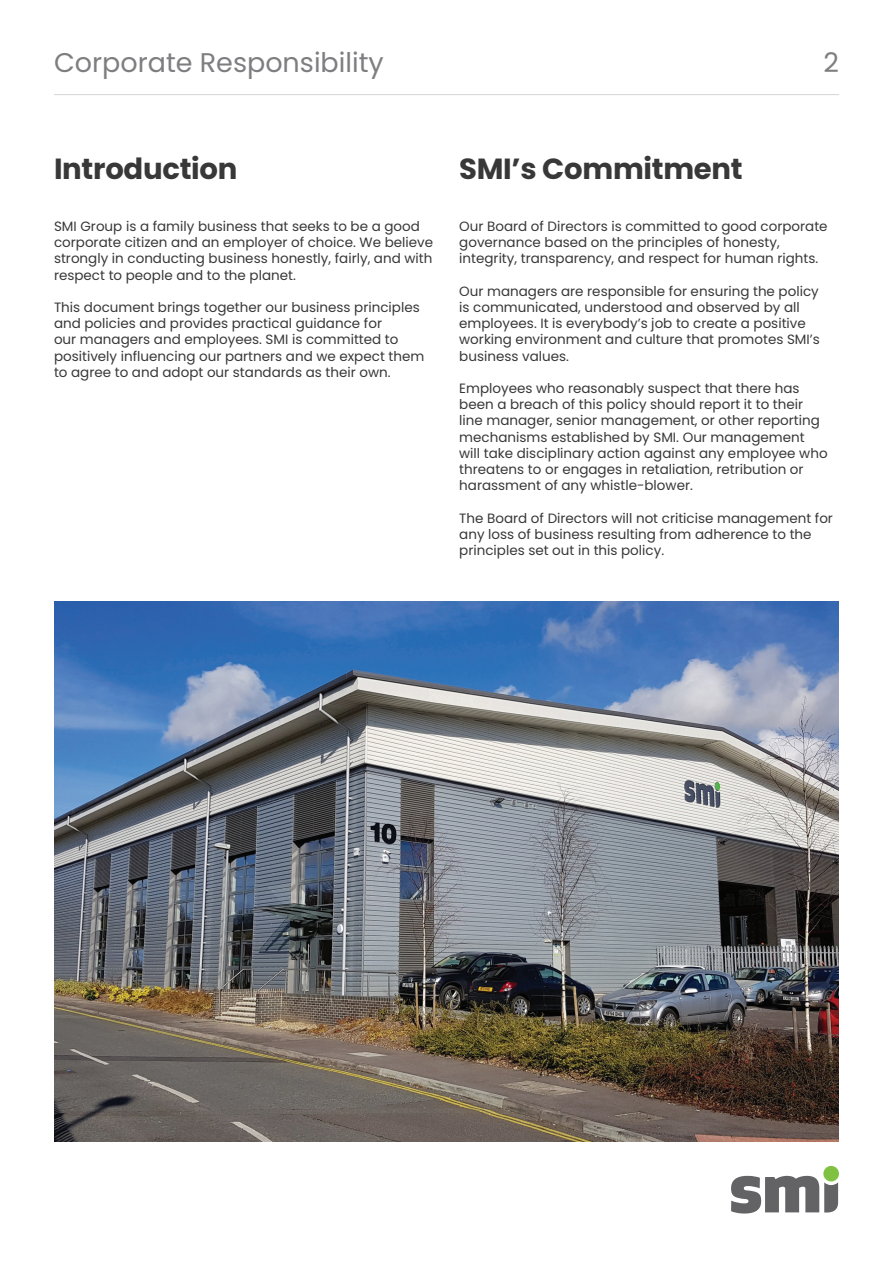
<style>
.page{position:relative;width:893px;height:1263px;background:#fff}
.page>*{position:absolute;margin:0;border:0;box-sizing:border-box;transform-origin:0 0}
.t1{font:700 29.1px "Poppins";letter-spacing:-.01em;color:#383839}
.t2{font:27px "Poppins";color:#7e7d7f}
.t3{font:13.5px/16.2px "Poppins";color:#383839}
</style>
<div class="page">
<hr style="left:54px;top:94px;width:785px;height:1px;background:#231f20">
<div style="left:823px;top:1166px;width:16px;height:15px;background:#7fc241;border-radius:50%"></div>
<svg style="left:731px;top:1176px;width:107px;height:37px"></svg>
<img style="left:54px;top:601px;width:784px;height:541px">
<h2 class="t2" style="left:54px;top:47px;width:331px">Corporate Responsibility</h2>
<h2 class="t2" style="left:823px;top:47px;width:17px">2</h2>
<p class="t1" style="left:54px;top:152px;width:185px">Introduction</p>
<p class="t1" style="left:459px;top:152px;width:285px">SMI’s Commitment</p>
<p class="t3" style="left:54px;top:218px;width:381px">SMI Group is a family business that seeks to be a good corporate citizen and an employer of choice. We believe strongly in conducting business honestly, fairly, and with respect to people and to the planet.</p>
<p class="t3" style="left:54px;top:299px;width:372px">This document brings together our business principles and policies and provides practical guidance for<br>our managers and employees. SMI is committed to positively influencing our partners and we expect them to agree to and adopt our standards as their own.</p>
<p class="t3" style="left:459px;top:218px;width:370px">Our Board of Directors is committed to good corporate governance based on the principles of honesty, integrity, transparency, and respect for human rights.</p>
<p class="t3" style="left:459px;top:283px;width:362px">Our managers are responsible for ensuring the policy is communicated, understood and observed by all employees. It is everybody’s job to create a positive working environment and culture that promotes SMI’s business values.</p>
<p class="t3" style="left:459px;top:380px;width:370px">Employees who reasonably suspect that there has been a breach of this policy should report it to their line manager, senior management, or other reporting mechanisms established by SMI. Our management will take disciplinary action against any employee who threatens to or engages in retaliation, retribution or harassment of any whistle-blower.</p>
<p class="t3" style="left:459px;top:510px;width:375px">The Board of Directors will not criticise management for any loss of business resulting from adherence to the principles set out in this policy.</p>
</div>
